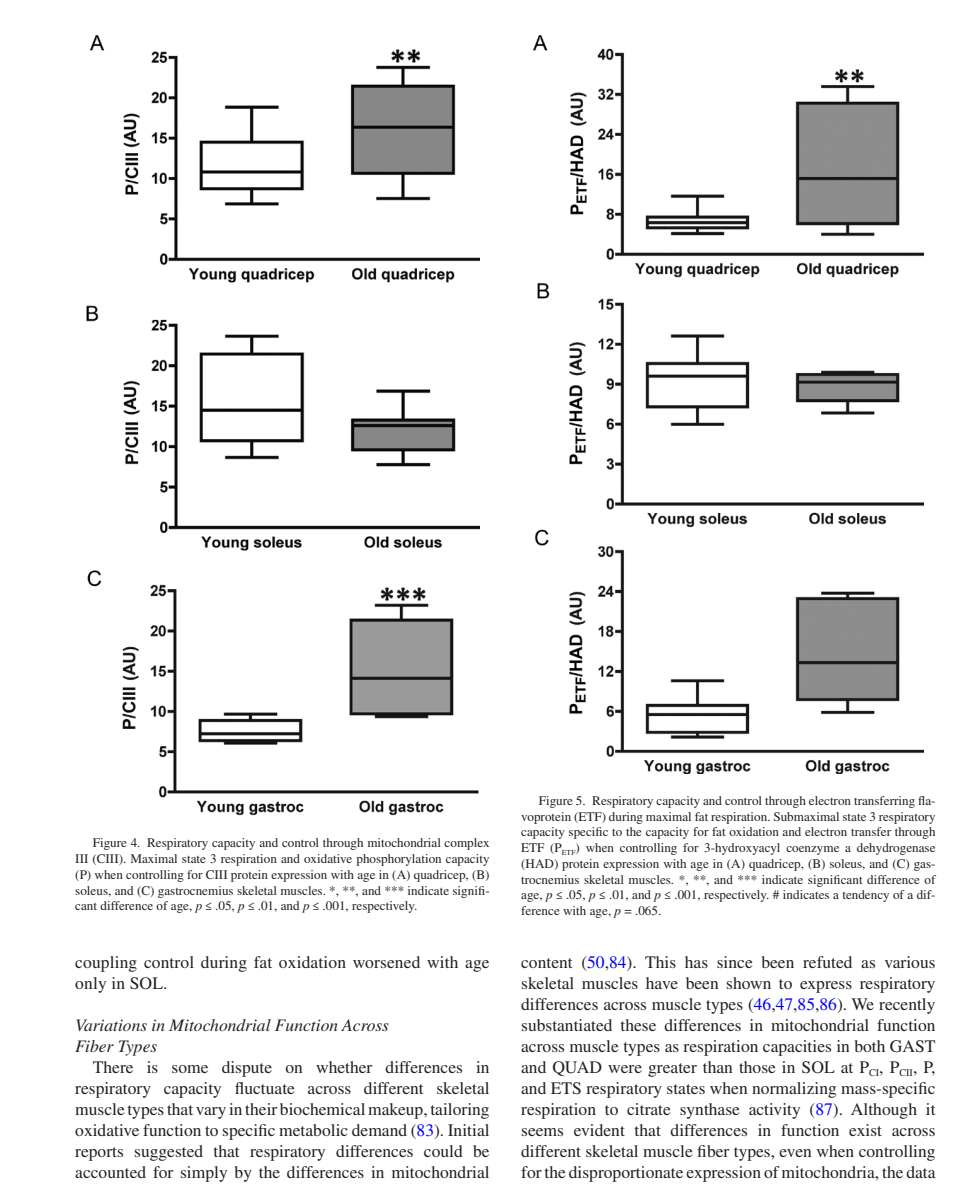
<style>
.page{position:relative;width:968px;height:1191px;background:#fff}
.page>*{position:absolute;margin:0;border:0;box-sizing:border-box;transform-origin:0 0}
.t1{font:17.5px/21px "Times LT Std";color:#231f20;text-align:justify}
.t2{font:italic 17.5px/21px "Times LT Std";color:#231f20}
.t3{font:13.12px/15.8px "Times LT Std";color:#231f20;text-align:justify}
.s1{font-style:italic}
.s2{color:#00f}
</style>
<div class="page">
<img style="left:86px;top:35px;width:394px;height:780px">
<img style="left:533px;top:35px;width:390px;height:738px">
<p class="t3" style="left:75px;top:835px;width:416px;text-indent:17px">Figure 4. Respiratory capacity and control through mitochondrial complex III (CIII). Maximal state 3 respiration and oxidative phosphorylation capacity (P) when controlling for CIII protein expression with age in (A) quadricep, (B) soleus, and (C) gastrocnemius skeletal muscles. *, **, and *** indicate signifi&shy;cant difference of age, <span class="s1">p</span> ≤ .05, <span class="s1">p</span> ≤ .01, and <span class="s1">p</span> ≤ .001, respectively.</p>
<p class="t1" style="left:75px;top:951px;width:416px">coupling control during fat oxidation worsened with age only in SOL.</p>
<p class="t2" style="left:75px;top:1014px;width:315px">Variations in Mitochondrial Function Across<br>Fiber Types</p>
<p class="t1" style="left:75px;top:1056px;width:416px;text-indent:17px">There is some dispute on whether differences in respiratory capacity fluctuate across different skeletal muscle types that vary in their biochemical makeup, tailoring oxidative function to specific metabolic demand (<span class="s2">83</span>). Initial reports suggested that respiratory differences could be accounted for simply by the differences in mitochondrial</p>
<p class="t3" style="left:521px;top:792px;width:416px;text-indent:18px">Figure 5. Respiratory capacity and control through electron transferring fla&shy;voprotein (ETF) during maximal fat respiration. Submaximal state 3 respiratory capacity specific to the capacity for fat oxidation and electron transfer through ETF (P<sub>ETF</sub>) when controlling for 3-hydroxyacyl coenzyme a dehydrogenase (HAD) protein expression with age in (A) quadricep, (B) soleus, and (C) gas&shy;trocnemius skeletal muscles. *, **, and *** indicate significant difference of age, <span class="s1">p</span> ≤ .05, <span class="s1">p</span> ≤ .01, and <span class="s1">p</span> ≤ .001, respectively. # indicates a tendency of a dif&shy;ference with age, <span class="s1">p</span> = .065.</p>
<p class="t1" style="left:521px;top:951px;width:416px">content (<span class="s2">50</span>,<span class="s2">84</span>). This has since been refuted as various skeletal muscles have been shown to express respiratory differences across muscle types (<span class="s2">46</span>,<span class="s2">47</span>,<span class="s2">85</span>,<span class="s2">86</span>). We recently substantiated these differences in mitochondrial function across muscle types as respiration capacities in both GAST and QUAD were greater than those in SOL at P<sub>CI</sub>, P<sub>CII</sub>, P, and ETS respiratory states when normalizing mass-specific respiration to citrate synthase activity (<span class="s2">87</span>). Although it seems evident that differences in function exist across different skeletal muscle fiber types, even when controlling for the disproportionate expression of mitochondria, the data</p>
</div>
